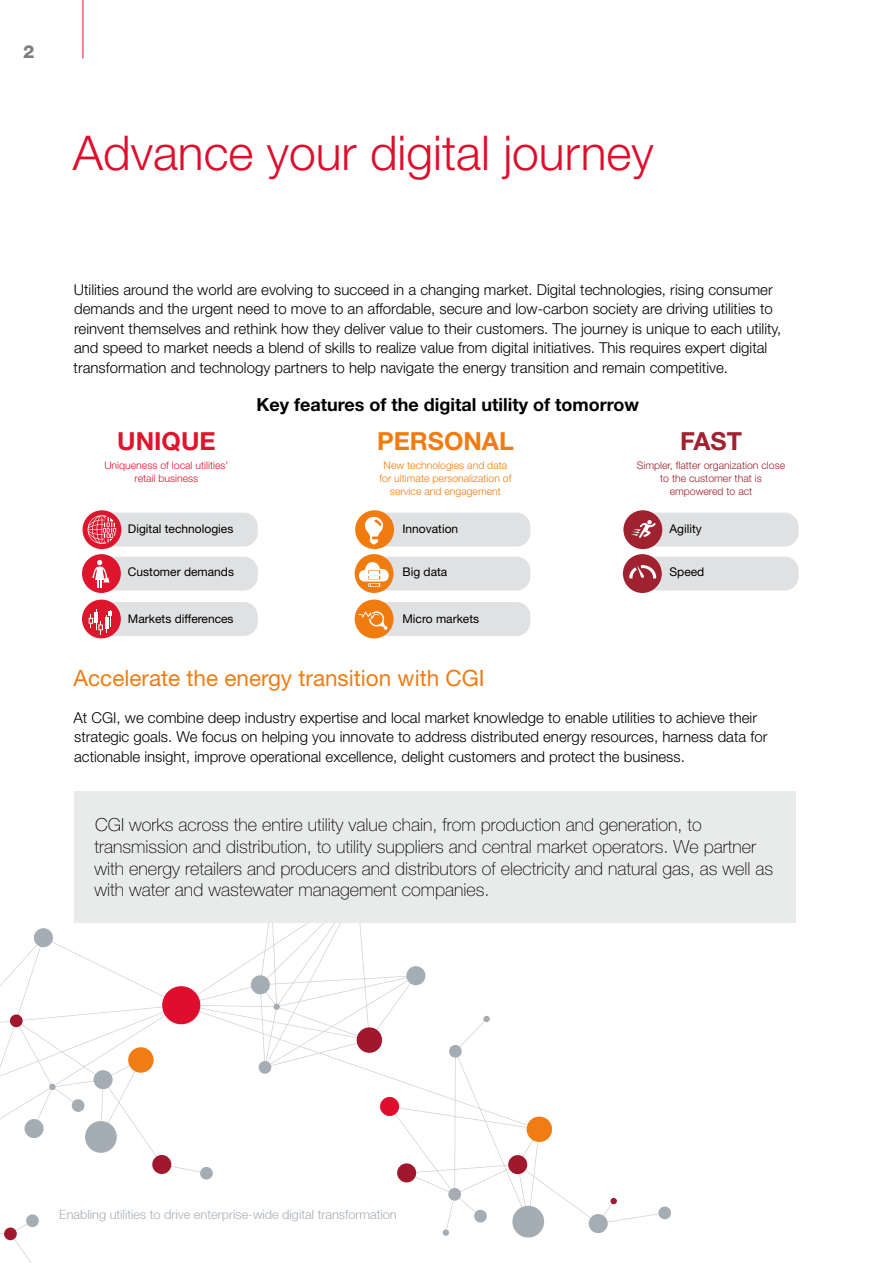
<style>
.page{position:relative;width:893px;height:1263px;background:#fff}
.page>*{position:absolute;margin:0;border:0;box-sizing:border-box;transform-origin:0 0}
.t1{font:300 48px "Helvetica Neue LT Std";color:#de0e2c}
.t2{font:700 24.9px "Helvetica Neue LT Pro";color:#f07c10}
.t3{font:700 24.9px "Helvetica Neue LT Pro";color:#de152d}
.t4{font:700 24.9px "Helvetica Neue LT Pro";color:#a0212f}
.t5{font:22.5px "Helvetica Neue LT Std";color:#f07c14}
.t6{font:100 18px/21.6px "Helvetica Neue LT Pro";color:#000}
.t7{font:700 18px "Helvetica Neue LT Pro";color:#000}
.t8{font:800 18px "Helvetica Neue LT Std";color:#7d7e7e}
.t9{font:300 15px/19.5px "Helvetica Neue LT Std";color:#000}
.t10{font:300 12.75px "Helvetica Neue LT";color:#a5adb4}
.t11{font:12px "Helvetica Neue LT Pro";color:#000}
.t12{font:300 10.5px/12.6px "Helvetica Neue LT Pro";color:#f07c10;text-align:center}
.t13{font:300 10.5px/12.6px "Helvetica Neue LT Pro";color:#a0212f;text-align:center}
.t14{font:300 10.5px/12.6px "Helvetica Neue LT Pro";color:#de152d;text-align:center}
</style>
<div class="page">
<svg style="left:0;top:923px;width:540px;height:299px"></svg>
<div style="left:259px;top:1061px;width:12px;height:13px;background:#a5adb4;border-radius:50%"></div>
<div style="left:10px;top:1014px;width:13px;height:13px;background:#a1172e;border-radius:50%"></div>
<div style="left:200px;top:1167px;width:13px;height:13px;background:#a5adb4;border-radius:50%"></div>
<div style="left:658px;top:1206px;width:13px;height:13px;background:#a5adb4;border-radius:50%"></div>
<div style="left:474px;top:1210px;width:13px;height:12px;background:#a5adb4;border-radius:50%"></div>
<div style="left:406px;top:966px;width:20px;height:19px;background:#a5adb4;border-radius:50%"></div>
<div style="left:128px;top:1047px;width:26px;height:26px;background:#f07c14;border-radius:50%"></div>
<div style="left:26px;top:1214px;width:13px;height:13px;background:#a5adb4;border-radius:50%"></div>
<div style="left:397px;top:1163px;width:19px;height:19px;background:#a1172e;border-radius:50%"></div>
<div style="left:610px;top:1198px;width:7px;height:6px;background:#a1172e;border-radius:50%"></div>
<div style="left:508px;top:1155px;width:19px;height:19px;background:#a1172e;border-radius:50%"></div>
<div style="left:380px;top:1097px;width:19px;height:19px;background:#de0e2c;border-radius:50%"></div>
<div style="left:449px;top:1045px;width:13px;height:13px;background:#a5adb4;border-radius:50%"></div>
<div style="left:483px;top:1016px;width:7px;height:6px;background:#a5adb4;border-radius:50%"></div>
<div style="left:273px;top:1003px;width:7px;height:7px;background:#a5adb4;border-radius:50%"></div>
<div style="left:251px;top:975px;width:19px;height:19px;background:#a5adb4;border-radius:50%"></div>
<div style="left:34px;top:928px;width:19px;height:19px;background:#a5adb4;border-radius:50%"></div>
<div style="left:93px;top:1070px;width:20px;height:19px;background:#a5adb4;border-radius:50%"></div>
<div style="left:152px;top:1155px;width:19px;height:19px;background:#a1172e;border-radius:50%"></div>
<div style="left:72px;top:1099px;width:13px;height:13px;background:#a5adb4;border-radius:50%"></div>
<div style="left:49px;top:1084px;width:7px;height:6px;background:#a5adb4;border-radius:50%"></div>
<div style="left:24px;top:1119px;width:20px;height:19px;background:#a5adb4;border-radius:50%"></div>
<div style="left:4px;top:1227px;width:13px;height:13px;background:#a1172e;border-radius:50%"></div>
<div style="left:589px;top:1214px;width:19px;height:19px;background:#a5adb4;border-radius:50%"></div>
<div style="left:448px;top:1188px;width:13px;height:13px;background:#a5adb4;border-radius:50%"></div>
<div style="left:443px;top:1229px;width:6px;height:7px;background:#a5adb4;border-radius:50%"></div>
<div style="left:512px;top:1205px;width:32px;height:33px;background:#a5adb4;border-radius:50%"></div>
<div style="left:526px;top:1116px;width:26px;height:26px;background:#f07c14;border-radius:50%"></div>
<div style="left:357px;top:1027px;width:25px;height:26px;background:#a1172e;border-radius:50%"></div>
<div style="left:162px;top:986px;width:38px;height:38px;background:#de0e2c;border-radius:50%"></div>
<div style="left:85px;top:1121px;width:32px;height:32px;background:#a5adb4;border-radius:50%"></div>
<div style="left:365px;top:513px;width:165px;height:33px;background:#e0e1e2;border-radius:14px"></div>
<div style="left:365px;top:557px;width:165px;height:33px;background:#e0e1e2;border-radius:14px"></div>
<div style="left:365px;top:602px;width:165px;height:34px;background:#e0e1e2;border-radius:14px"></div>
<div style="left:355px;top:510px;width:39px;height:39px;background:#f07c10;border-radius:50%"></div>
<div style="left:355px;top:554px;width:38px;height:39px;background:#f07c10;border-radius:50%"></div>
<div style="left:355px;top:599px;width:38px;height:39px;background:#f07c10;border-radius:50%"></div>
<svg style="left:365px;top:516px;width:18px;height:28px"></svg>
<svg style="left:358px;top:561px;width:32px;height:25px"></svg>
<svg style="left:368px;top:583px;width:12px;height:4px"></svg>
<svg style="left:358px;top:611px;width:30px;height:20px"></svg>
<div style="left:93px;top:513px;width:165px;height:33px;background:#e0e1e2;border-radius:14px"></div>
<div style="left:93px;top:557px;width:165px;height:33px;background:#e0e1e2;border-radius:14px"></div>
<div style="left:93px;top:602px;width:165px;height:34px;background:#e0e1e2;border-radius:14px"></div>
<div style="left:83px;top:510px;width:38px;height:39px;background:#de152d;border-radius:50%"></div>
<svg style="left:88px;top:515px;width:28px;height:29px"></svg>
<div style="left:82px;top:554px;width:39px;height:39px;background:#de152d;border-radius:50%"></div>
<div style="left:82px;top:599px;width:39px;height:39px;background:#de152d;border-radius:50%"></div>
<svg style="left:92px;top:560px;width:17px;height:28px"></svg>
<svg style="left:89px;top:610px;width:23px;height:24px"></svg>
<div style="left:634px;top:513px;width:165px;height:33px;background:#e0e1e2;border-radius:14px"></div>
<div style="left:634px;top:557px;width:165px;height:33px;background:#e0e1e2;border-radius:14px"></div>
<div style="left:623px;top:510px;width:39px;height:39px;background:#a0212f;border-radius:50%"></div>
<div style="left:623px;top:554px;width:39px;height:39px;background:#a0212f;border-radius:50%"></div>
<svg style="left:629px;top:565px;width:27px;height:13px"></svg>
<svg style="left:631px;top:520px;width:25px;height:18px"></svg>
<div style="left:74px;top:791px;width:722px;height:132px;background:#e9eaea"></div>
<hr style="left:83px;top:0;width:1px;height:58px;background:#de0e2c">
<p class="t8" style="left:23px;top:41px;width:13px">2</p>
<h1 class="t1" style="left:73px;top:124px;width:582px">Advance your digital journey</h1>
<p class="t9" style="left:74px;top:279px;width:709px">Utilities around the world are evolving to succeed in a changing market. Digital technologies, rising consumer demands and the urgent need to move to an affordable, secure and low-carbon society are driving utilities to reinvent themselves and rethink how they deliver value to their customers. The journey is unique to each utility, and speed to market needs a blend of skills to realize value from digital initiatives. This requires expert digital transformation and technology partners to help navigate the energy transition and remain competitive.</p>
<h2 class="t3" style="left:117px;top:425px;width:100px">UNIQUE</h2>
<p class="t14" style="left:104px;top:459px;width:126px">Uniqueness of local utilities’ retail business</p>
<p class="t11" style="left:128px;top:521px;width:107px">Digital technologies</p>
<p class="t11" style="left:128px;top:565px;width:108px">Customer demands</p>
<p class="t11" style="left:128px;top:611px;width:107px">Markets differences</p>
<p class="t7" style="left:256px;top:394px;width:384px">Key features of the digital utility of tomorrow</p>
<h2 class="t2" style="left:377px;top:425px;width:138px">PERSONAL</h2>
<p class="t12" style="left:379px;top:459px;width:134px">New technologies and data for ultimate personalization of service and engagement</p>
<p class="t11" style="left:402px;top:521px;width:57px">Innovation</p>
<p class="t11" style="left:402px;top:565px;width:46px">Big data</p>
<p class="t11" style="left:402px;top:611px;width:78px">Micro markets</p>
<h2 class="t4" style="left:680px;top:425px;width:63px">FAST</h2>
<p class="t13" style="left:637px;top:459px;width:150px">Simpler, flatter organization close to the customer that is empowered to act</p>
<p class="t11" style="left:669px;top:521px;width:34px">Agility</p>
<p class="t11" style="left:669px;top:565px;width:36px">Speed</p>
<h3 class="t5" style="left:74px;top:665px;width:413px">Accelerate the energy transition with CGI</h3>
<p class="t9" style="left:73px;top:707px;width:695px">At CGI, we combine deep industry expertise and local market knowledge to enable utilities to achieve their strategic goals. We focus on helping you innovate to address distributed energy resources, harness data for actionable insight, improve operational excellence, delight customers and protect the business.</p>
<p class="t6" style="left:95px;top:814px;width:680px">CGI works across the entire utility value chain, from production and generation, to transmission and distribution, to utility suppliers and central market operators. We partner with energy retailers and producers and distributors of electricity and natural gas, as well as with water and wastewater management companies.</p>
<p class="t10" style="left:59px;top:1206px;width:339px">Enabling utilities to drive enterprise-wide digital transformation</p>
</div>
